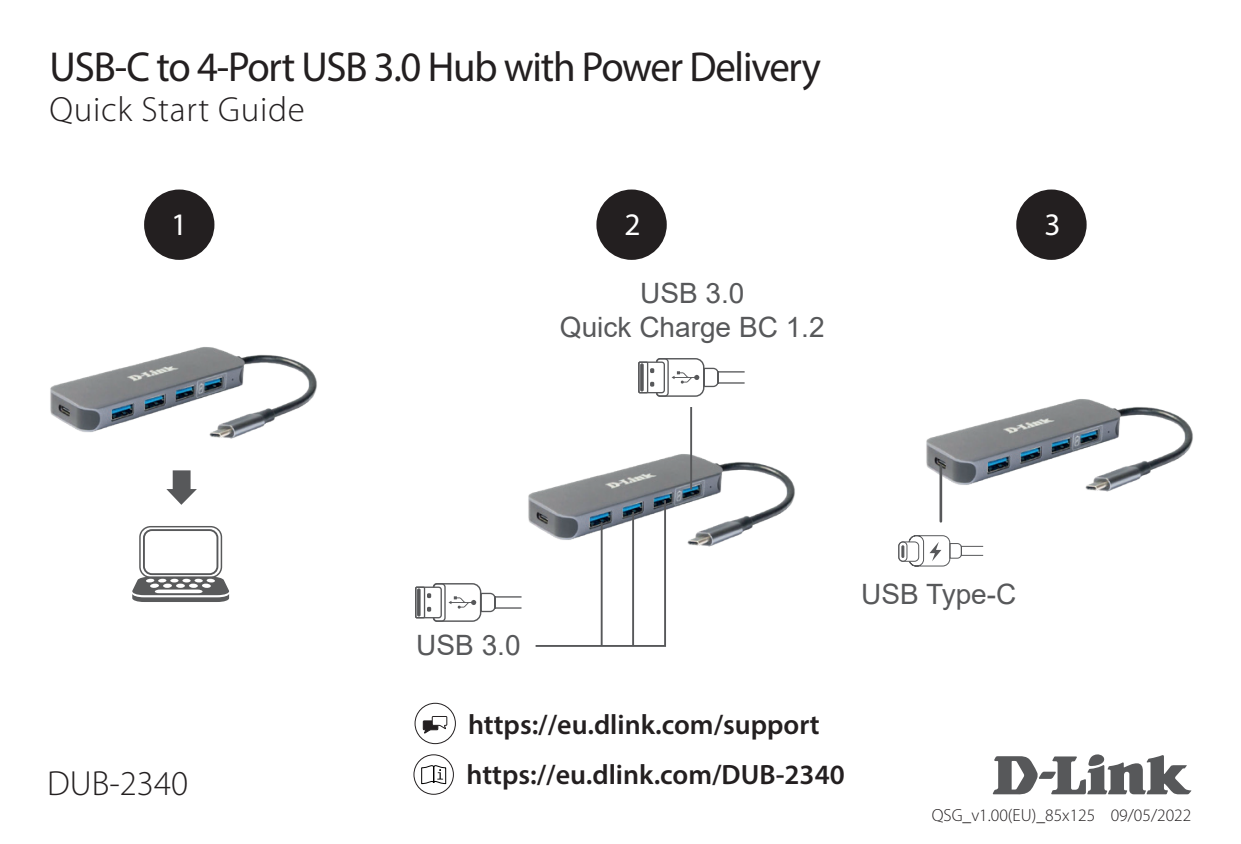
<style>
.page{position:relative;width:1241px;height:844px;background:#fff}
.page>*{position:absolute;margin:0;border:0;box-sizing:border-box;transform-origin:0 0}
.t1{font:42px "Myriad Pro";letter-spacing:-.03em;color:#231f20}
.t2{font:300 35px "Myriad Pro";letter-spacing:.02em;color:#231f20}
.t3{font:31.5px "Myriad Pro";color:#fff}
.t4{font:600 28px/49.7px "Myriad Pro";color:#231f20}
.t5{font:28px/33.6px "Arial";color:#57585a;text-align:center}
.t6{font:300 17.5px "Myriad Pro";color:#231f20}
</style>
<div class="page">
<svg style="left:992px;top:754px;width:199px;height:40px"></svg>
<div style="left:144px;top:189px;width:70px;height:71px;background:#231f20;border-radius:50%"></div>
<div style="left:596px;top:189px;width:70px;height:71px;background:#231f20;border-radius:50%"></div>
<div style="left:1016px;top:189px;width:70px;height:71px;background:#231f20;border-radius:50%"></div>
<svg style="left:422px;top:716px;width:25px;height:18px"></svg>
<div style="left:414px;top:702px;width:42px;height:41px;border:1px solid #231f20;border-radius:50%"></div>
<div style="left:413px;top:754px;width:41px;height:40px;border:1px solid #231f20;border-radius:50%"></div>
<svg style="left:421px;top:765px;width:25px;height:19px"></svg>
<img style="left:926px;top:399px;width:267px;height:103px">
<img style="left:528px;top:448px;width:267px;height:99px">
<svg style="left:132px;top:526px;width:98px;height:76px"></svg>
<svg style="left:166px;top:470px;width:31px;height:34px"></svg>
<svg style="left:416px;top:583px;width:106px;height:39px"></svg>
<div style="left:415px;top:586px;width:10px;height:32px;border:1px solid #57585a"></div>
<div style="left:417px;top:588px;width:3px;height:28px;border:1px solid #57585a"></div>
<hr style="left:939px;top:465px;width:3px;height:56px;background:#57585a">
<svg style="left:533px;top:498px;width:134px;height:149px"></svg>
<hr style="left:632px;top:511px;width:2px;height:134px;background:#57585a">
<div style="left:898px;top:541px;width:9px;height:20px;border:1px solid #57585a;border-radius:4px"></div>
<svg style="left:901px;top:535px;width:82px;height:32px"></svg>
<img style="left:50px;top:347px;width:267px;height:92px">
<hr style="left:690px;top:407px;width:2px;height:82px;background:#57585a">
<svg style="left:639px;top:358px;width:106px;height:39px"></svg>
<div style="left:638px;top:361px;width:10px;height:32px;border:1px solid #57585a"></div>
<div style="left:640px;top:363px;width:3px;height:28px;border:1px solid #57585a"></div>
<h1 class="t1" style="left:50px;top:41px;width:772px">USB-C to 4-Port USB 3.0 Hub with Power Delivery</h1>
<p class="t2" style="left:50px;top:88px;width:257px">Quick Start Guide</p>
<p class="t3" style="left:171px;top:205px;width:18px">1</p>
<p class="t3" style="left:624px;top:205px;width:18px">2</p>
<p class="t3" style="left:1044px;top:205px;width:18px">3</p>
<p class="t2" style="left:47px;top:762px;width:142px">DUB-2340</p>
<p class="t5" style="left:560px;top:276px;width:266px">USB 3.0<br>Quick Charge BC 1.2</p>
<p class="t5" style="left:416px;top:627px;width:106px">USB 3.0</p>
<p class="t5" style="left:861px;top:577px;width:157px">USB Type-C</p>
<p class="t4" style="left:466px;top:699px;width:379px">https://eu.dlink.com/support https://eu.dlink.com/DUB-2340</p>
<p class="t6" style="left:931px;top:804px;width:261px">QSG_v1.00(EU)_85x125 09/05/2022</p>
</div>
